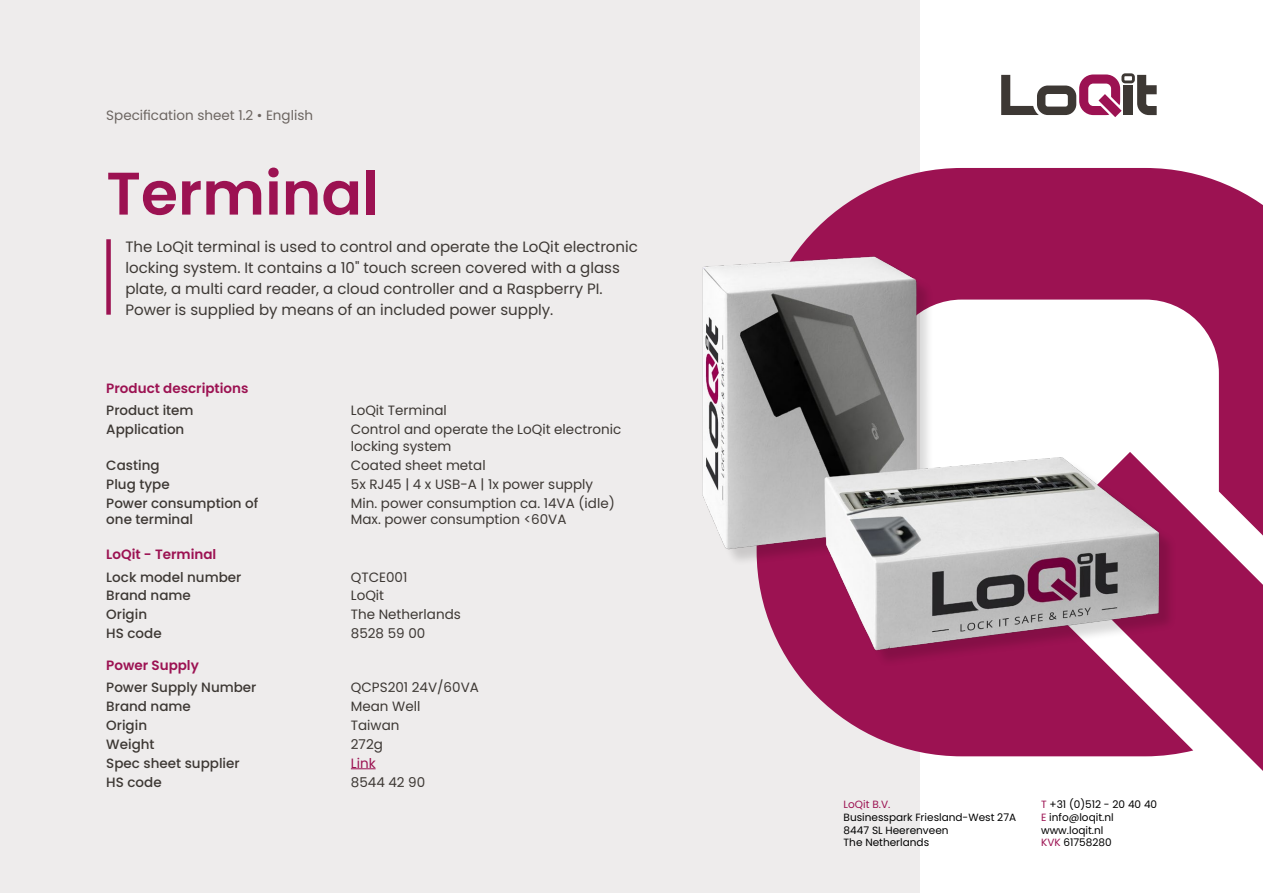
<style>
.page{position:relative;width:1263px;height:893px;background:#fff}
.page>*{position:absolute;margin:0;border:0;box-sizing:border-box;transform-origin:0 0}
.t1{font:600 60px "Poppins";color:#9c1252}
.t2{font:15px/21px "Poppins";color:#3d3834}
.t3{font:13.5px/16.2px "Poppins";color:#3d3834}
.t4{font:500 13.5px/18.9px "Poppins";color:#3d3834}
.t5{font:600 13.5px "Poppins";color:#9c1252}
.t6{font:13.5px "Poppins";color:#6c6561}
.t7{font:13.5px "Poppins";color:#9c1252}
.t8{font:10.5px/12.6px "Poppins";color:#000}
.t9{font:10.5px "Poppins";color:#9c1252}
.s1{color:#9c1252}
</style>
<div class="page">
<div style="left:0;top:0;width:919px;height:893px;background:#eeecec"></div>
<svg style="left:803px;top:168px;width:460px;height:588px;fill:#9c1252"></svg>
<svg style="left:1001px;top:73px;width:156px;height:44px"></svg>
<svg style="left:351px;top:768px;width:25px;height:1px"></svg>
<div style="left:106px;top:239px;width:5px;height:76px;background:#9c1252"></div>
<img style="left:702px;top:202px;width:478px;height:479px">
<p class="t6" style="left:106px;top:108px;width:208px">Specification sheet 1.2 • English</p>
<h1 class="t1" style="left:106px;top:159px;width:274px">Terminal</h1>
<p class="t2" style="left:125px;top:236px;width:514px">The LoQit terminal is used to control and operate the LoQit electronic locking system. It contains a 10" touch screen covered with a glass plate, a multi card reader, a cloud controller and a Raspberry PI.<br>Power is supplied by means of an included power supply.</p>
<p class="t5" style="left:106px;top:381px;width:144px">Product descriptions</p>
<p class="t4" style="left:106px;top:401px;width:89px">Product item</p>
<p class="t3" style="left:351px;top:403px;width:97px">LoQit Terminal</p>
<p class="t4" style="left:106px;top:420px;width:80px">Application</p>
<p class="t3" style="left:351px;top:422px;width:272px">Control and operate the LoQit electronic locking system</p>
<p class="t4" style="left:106px;top:456px;width:55px">Casting</p>
<p class="t3" style="left:351px;top:457px;width:136px">Coated sheet metal</p>
<p class="t4" style="left:106px;top:475px;width:153px">Plug type<br>Power consumption of</p>
<p class="t4" style="left:106px;top:510px;width:88px">one terminal</p>
<p class="t3" style="left:351px;top:475px;width:265px;line-height:18.9px">5x RJ45 | 4 x USB-A | 1x power supply<br>Min. power consumption ca. 14VA (idle)</p>
<p class="t3" style="left:351px;top:511px;width:217px">Max. power consumption &lt;60VA</p>
<p class="t5" style="left:106px;top:547px;width:112px">LoQit - Terminal</p>
<p class="t4" style="left:106px;top:567px;width:137px">Lock model number</p>
<p class="t3" style="left:351px;top:569px;width:58px">QTCE001</p>
<p class="t4" style="left:106px;top:586px;width:86px">Brand name</p>
<p class="t3" style="left:351px;top:588px;width:35px">LoQit</p>
<p class="t4" style="left:106px;top:605px;width:42px">Origin</p>
<p class="t3" style="left:351px;top:607px;width:111px">The Netherlands</p>
<p class="t4" style="left:106px;top:624px;width:57px">HS code</p>
<p class="t3" style="left:351px;top:626px;width:76px">8528 59 00</p>
<p class="t5" style="left:106px;top:657px;width:94px">Power Supply</p>
<p class="t4" style="left:106px;top:678px;width:152px">Power Supply Number</p>
<p class="t3" style="left:351px;top:679px;width:130px">QCPS201 24V/60VA</p>
<p class="t4" style="left:106px;top:697px;width:86px">Brand name</p>
<p class="t3" style="left:351px;top:698px;width:71px">Mean Well</p>
<p class="t4" style="left:106px;top:716px;width:42px">Origin</p>
<p class="t3" style="left:351px;top:717px;width:50px">Taiwan</p>
<p class="t4" style="left:106px;top:735px;width:50px">Weight</p>
<p class="t4" style="left:106px;top:773px;width:57px">HS code</p>
<p class="t4" style="left:106px;top:754px;width:135px">Spec sheet supplier</p>
<p class="t3" style="left:351px;top:736px;width:34px">272g</p>
<p class="t3" style="left:351px;top:774px;width:76px">8544 42 90</p>
<p class="t7" style="left:351px;top:755px;width:26px">Link</p>
<p class="t9" style="left:844px;top:799px;width:48px">LoQit B.V.</p>
<p class="t8" style="left:844px;top:811px;width:174px">Businesspark Friesland-West 27A<br>8447 SL Heerenveen<br>The Netherlands</p>
<p class="t8" style="left:1041px;top:798px;width:118px"><span class="s1">T</span> +31 (0)512 - 20 40 40<br><span class="s1">E</span> info@loqit.nl www.loqit.nl<br><span class="s1">KVK</span> 61758280</p>
</div>
